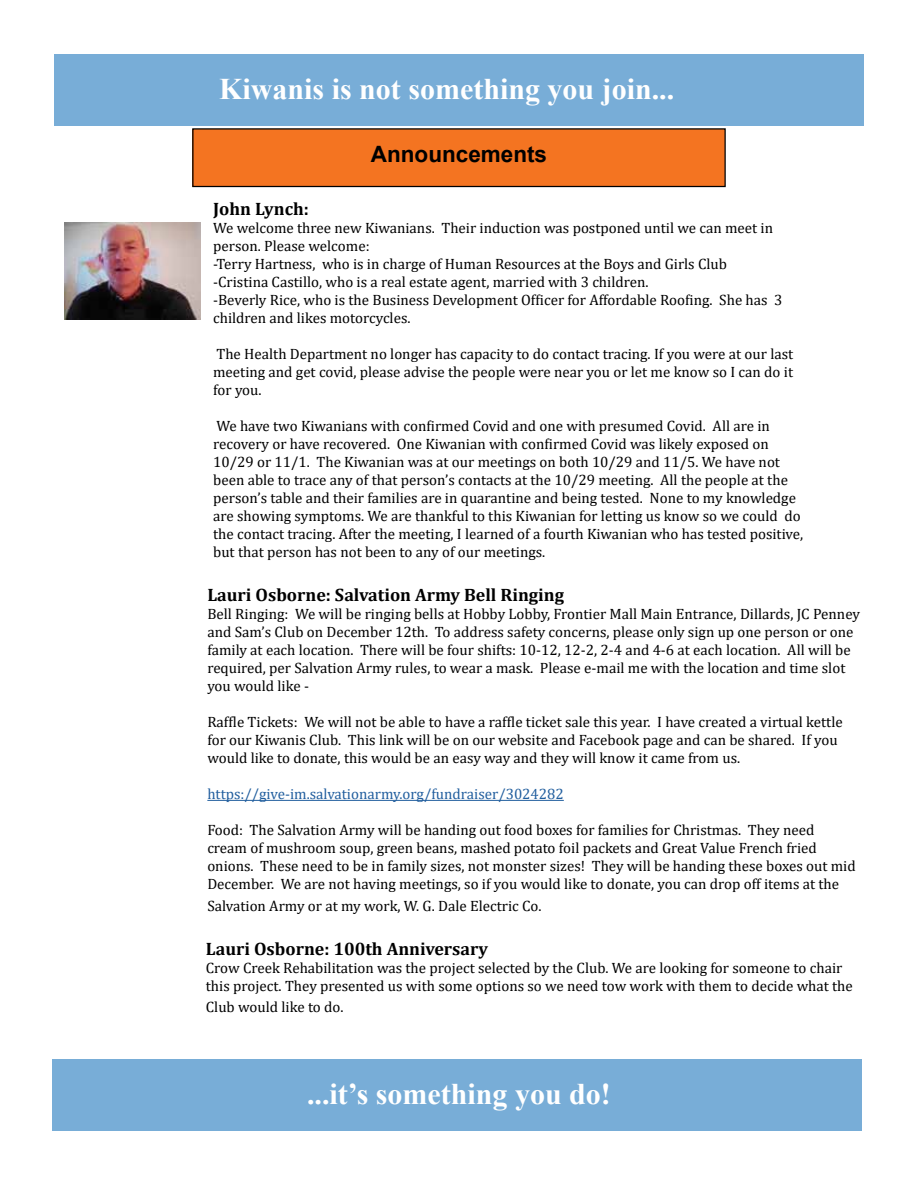
<style>
.page{position:relative;width:918px;height:1188px;background:#fff}
.page>*{position:absolute;margin:0;border:0;box-sizing:border-box;transform-origin:0 0}
.t1{font:700 30px "Times New Roman";color:#fff}
.t2{font:700 22.5px "Arial";color:#000}
.t3{font:700 18px "Cambria";color:#000}
.t4{font:15px/18px "Cambria";color:#000}
.t5{font:15px "Cambria";color:#215e9e}
</style>
<div class="page">
<div style="left:54px;top:54px;width:810px;height:71px;background:#78add7"></div>
<div style="left:52px;top:1060px;width:810px;height:71px;background:#78add7"></div>
<div style="left:193px;top:129px;width:532px;height:58px;background:#f47421"></div>
<div style="left:192px;top:128px;width:534px;height:59px;border:1px solid #000"></div>
<hr style="left:207px;top:800px;width:357px;height:1px;background:#215e9e">
<img style="left:65px;top:222px;width:135px;height:97px">
<h1 class="t1" style="left:219px;top:67px;width:457px">Kiwanis is not something you join...</h1>
<h2 class="t2" style="left:371px;top:138px;width:178px">Announcements</h2>
<p class="t3" style="left:213px;top:196px;width:97px">John Lynch:</p>
<p class="t4" style="left:213px;top:219px;width:571px">We welcome three new Kiwanians. Their induction was postponed until we can meet in person. Please welcome:<br>-Terry Hartness, who is in charge of Human Resources at the Boys and Girls Club -Cristina Castillo, who is a real estate agent, married with 3 children.<br>-Beverly Rice, who is the Business Development Officer for Affordable Roofing. She has 3 children and likes motorcycles.</p>
<p class="t4" style="left:213px;top:345px;width:582px;text-align:justify">The Health Department no longer has capacity to do contact tracing. If you were at our last meeting and get covid, please advise the people were near you or let me know so I can do it for you.</p>
<p class="t4" style="left:213px;top:417px;width:592px">We have two Kiwanians with confirmed Covid and one with presumed Covid. All are in recovery or have recovered. One Kiwanian with confirmed Covid was likely exposed on 10/29 or 11/1. The Kiwanian was at our meetings on both 10/29 and 11/5. We have not been able to trace any of that person’s contacts at the 10/29 meeting. All the people at the person’s table and their families are in quarantine and being tested. None to my knowledge are showing symptoms. We are thankful to this Kiwanian for letting us know so we could do the contact tracing. After the meeting, I learned of a fourth Kiwanian who has tested positive, but that person has not been to any of our meetings.</p>
<p class="t3" style="left:207px;top:583px;width:358px">Lauri Osborne: Salvation Army Bell Ringing</p>
<p class="t4" style="left:207px;top:605px;width:654px">Bell Ringing: We will be ringing bells at Hobby Lobby, Frontier Mall Main Entrance, Dillards, JC Penney and Sam’s Club on December 12th. To address safety concerns, please only sign up one person or one family at each location. There will be four shifts: 10-12, 12-2, 2-4 and 4-6 at each location. All will be required, per Salvation Army rules, to wear a mask. Please e-mail me with the location and time slot you would like -</p>
<p class="t4" style="left:207px;top:713px;width:637px">Raffle Tickets: We will not be able to have a raffle ticket sale this year. I have created a virtual kettle for our Kiwanis Club. This link will be on our website and Facebook page and can be shared. If you would like to donate, this would be an easy way and they will know it came from us.</p>
<p class="t5" style="left:207px;top:786px;width:358px">https://give-im.salvationarmy.org/fundraiser/3024282</p>
<p class="t4" style="left:207px;top:821px;width:650px">Food: The Salvation Army will be handing out food boxes for families for Christmas. They need cream of mushroom soup, green beans, mashed potato foil packets and Great Value French fried onions. These need to be in family sizes, not monster sizes! They will be handing these boxes out mid December. We are not having meetings, so if you would like to donate, you can drop off items at the</p>
<p class="t4" style="left:207px;top:897px;width:336px">Salvation Army or at my work, W. G. Dale Electric Co.</p>
<p class="t3" style="left:206px;top:936px;width:284px">Lauri Osborne: 100th Anniversary</p>
<p class="t4" style="left:206px;top:958px;width:649px">Crow Creek Rehabilitation was the project selected by the Club. We are looking for someone to chair this project. They presented us with some options so we need tow work with them to decide what the</p>
<p class="t4" style="left:206px;top:998px;width:139px">Club would like to do.</p>
<h1 class="t1" style="left:307px;top:1073px;width:305px">...it’s something you do!</h1>
</div>
